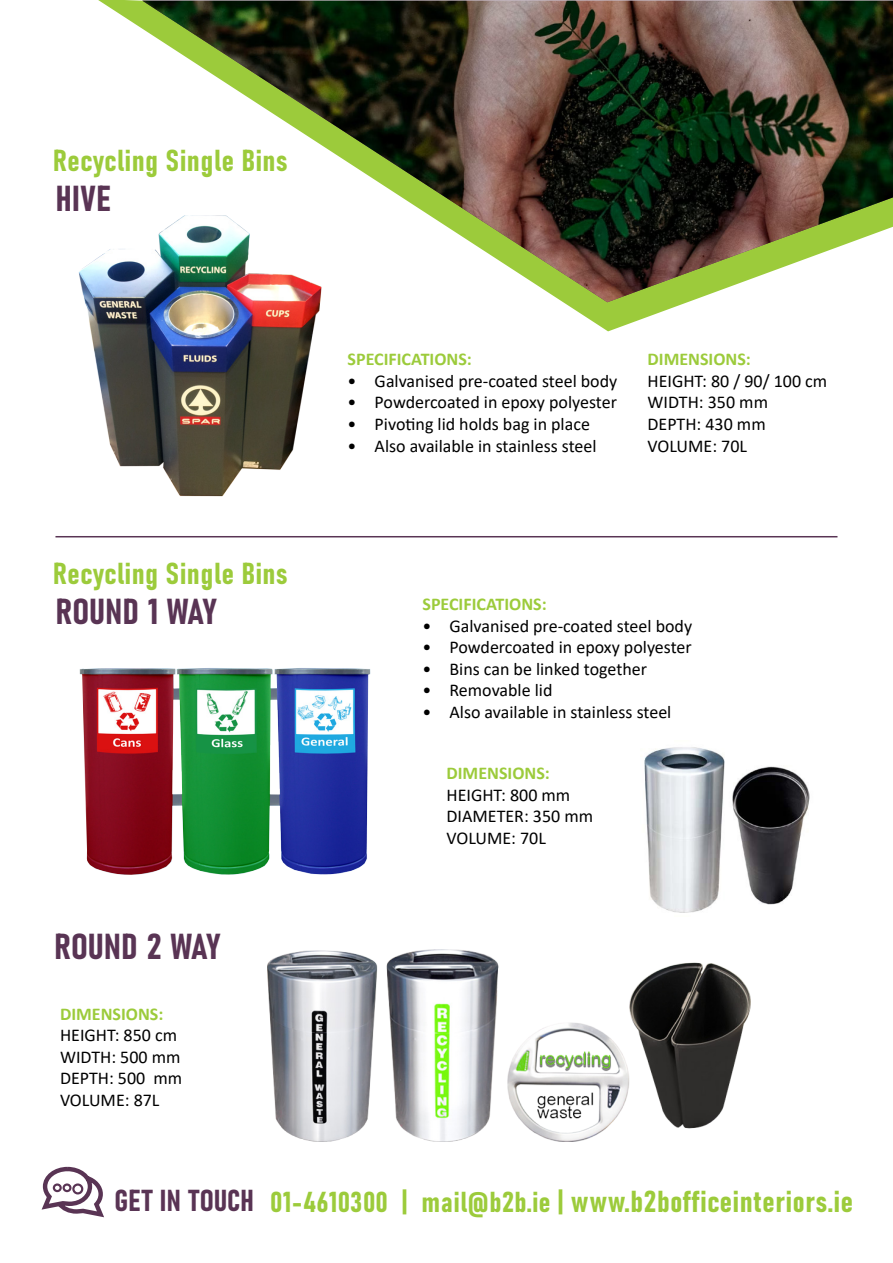
<style>
.page{position:relative;width:893px;height:1263px;background:#fff}
.page>*{position:absolute;margin:0;border:0;box-sizing:border-box;transform-origin:0 0}
.t1{font:35.7px "Bahnschrift";color:#593454;scale:1.05 1}
.t2{font:30px "Bahnschrift";letter-spacing:.02em;color:#9ccb3b;scale:1.05 1}
.t3{font:30px "Bahnschrift";letter-spacing:.01em;color:#593454;scale:1.05 1}
.t4{font:18px "Calibri";color:#000}
.t5{font:700 18px "Calibri";color:#9ccb3b}
.s1{font-size:28.5px}
</style>
<div class="page">
<svg style="left:98px;top:0;width:795px;height:331px"></svg>
<img style="left:142px;top:1px;width:751px;height:301px">
<svg style="left:41px;top:1166px;width:63px;height:52px"></svg>
<div style="left:54px;top:1184px;width:7px;height:7px;background:#fff;border-radius:50%"></div>
<div style="left:53px;top:1183px;width:9px;height:9px;border:2px solid #593454;border-radius:50%"></div>
<div style="left:64px;top:1184px;width:6px;height:7px;background:#fff;border-radius:50%"></div>
<div style="left:63px;top:1183px;width:9px;height:9px;border:2px solid #593454;border-radius:50%"></div>
<div style="left:73px;top:1184px;width:9px;height:9px;background:#fff;border-radius:50%"></div>
<div style="left:72px;top:1183px;width:11px;height:11px;border:2px solid #593454;border-radius:50%"></div>
<img style="left:78px;top:208px;width:250px;height:289px">
<hr style="left:55px;top:536px;width:782px;height:1px;background:#593454">
<img style="left:79px;top:668px;width:292px;height:207px">
<img style="left:644px;top:747px;width:166px;height:166px">
<img style="left:268px;top:949px;width:483px;height:192px">
<p class="t2" style="left:53px;top:138px;width:225px">Recycling Single Bins</p>
<p class="t1" style="left:56px;top:172px;width:54px">HIVE</p>
<p class="t2" style="left:53px;top:551px;width:225px">Recycling Single Bins</p>
<p class="t1" style="left:56px;top:584px;width:154px">ROUND 1 WAY</p>
<p class="t1" style="left:54px;top:919px;width:159px">ROUND 2 WAY</p>
<p class="t5" style="left:60px;top:1001px;width:105px">DIMENSIONS:</p>
<p class="t4" style="left:60px;top:1023px;width:119px">HEIGHT: 850 cm</p>
<p class="t4" style="left:60px;top:1044px;width:122px">WIDTH: 500 mm</p>
<p class="t4" style="left:60px;top:1066px;width:124px">DEPTH: 500 mm</p>
<p class="t4" style="left:60px;top:1087px;width:101px">VOLUME: 87L</p>
<p class="t5" style="left:348px;top:346px;width:126px">SPECIFICATIONS:</p>
<p class="t4" style="left:348px;top:368px;width:271px">• Galvanised pre-coated steel body</p>
<p class="t4" style="left:348px;top:390px;width:271px">• Powdercoated in epoxy polyester</p>
<p class="t4" style="left:348px;top:411px;width:244px">• Pivoting lid holds bag in place</p>
<p class="t4" style="left:348px;top:433px;width:250px">• Also available in stainless steel</p>
<p class="t5" style="left:647px;top:346px;width:105px">DIMENSIONS:</p>
<p class="t4" style="left:647px;top:368px;width:181px">HEIGHT: 80 / 90/ 100 cm</p>
<p class="t4" style="left:647px;top:390px;width:122px">WIDTH: 350 mm</p>
<p class="t4" style="left:647px;top:411px;width:120px">DEPTH: 430 mm</p>
<p class="t4" style="left:647px;top:433px;width:101px">VOLUME: 70L</p>
<p class="t5" style="left:422px;top:591px;width:126px">SPECIFICATIONS:</p>
<p class="t4" style="left:422px;top:613px;width:271px">• Galvanised pre-coated steel body</p>
<p class="t4" style="left:422px;top:635px;width:271px">• Powdercoated in epoxy polyester</p>
<p class="t4" style="left:422px;top:656px;width:226px">• Bins can be linked together</p>
<p class="t4" style="left:422px;top:678px;width:131px">• Removable lid</p>
<p class="t4" style="left:422px;top:699px;width:250px">• Also available in stainless steel</p>
<p class="t5" style="left:446px;top:760px;width:105px">DIMENSIONS:</p>
<p class="t4" style="left:446px;top:782px;width:125px">HEIGHT: 800 mm</p>
<p class="t4" style="left:446px;top:804px;width:148px">DIAMETER: 350 mm</p>
<p class="t4" style="left:446px;top:825px;width:101px">VOLUME: 70L</p>
<p class="t3" style="left:114px;top:1178px;width:134px">GET IN TOUCH</p>
<p class="t2" style="left:270px;top:1178px;width:556px"><span class="s1">01-4610300 | mail@b2b.ie |</span> www.b2bofficeinteriors.ie</p>
</div>
